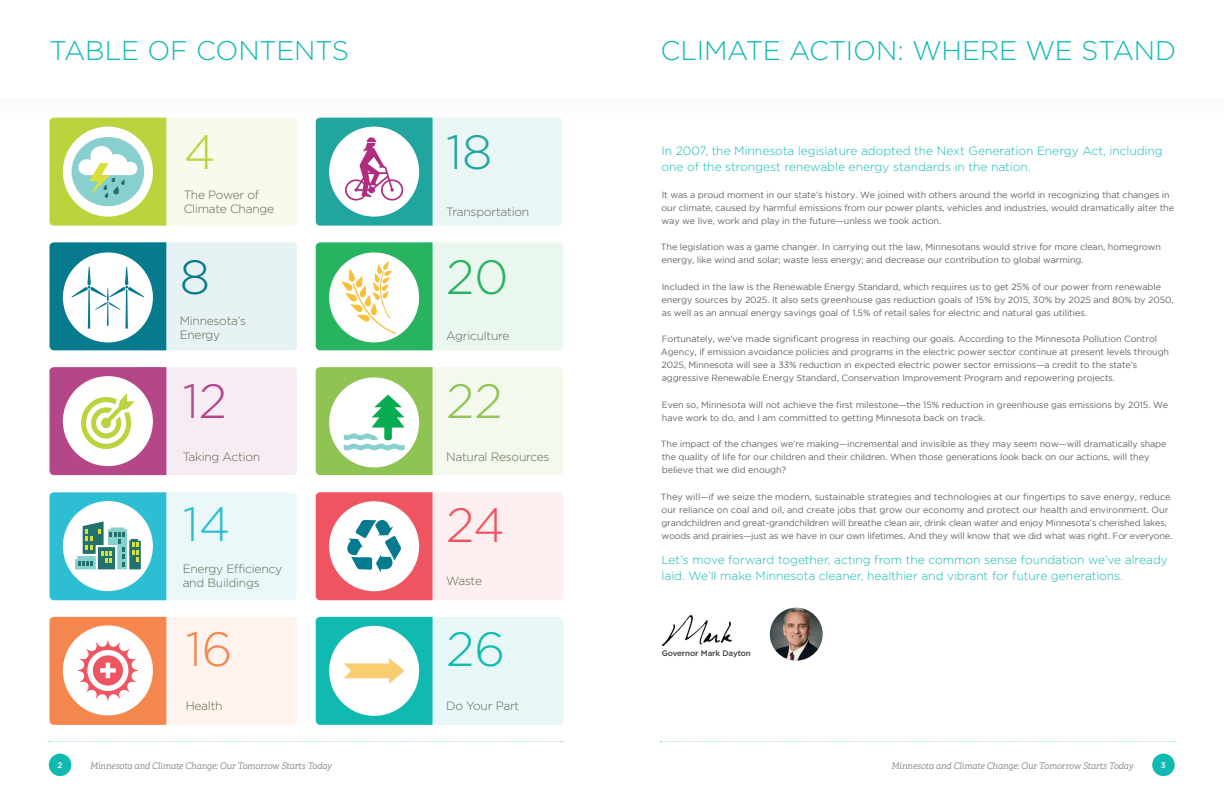
<style>
.page{position:relative;width:1224px;height:792px;background:#fff}
.page>*{position:absolute;margin:0;border:0;box-sizing:border-box;transform-origin:0 0}
.t1{font:300 48px "Gotham";color:#b54687}
.t2{font:300 48px "Gotham";color:#27b35f}
.t3{font:300 48px "Gotham";color:#20a69e}
.t4{font:300 48px "Gotham";color:#8fc353}
.t5{font:300 48px "Gotham";color:#ef5561}
.t6{font:300 48px "Gotham";color:#10bab1}
.t7{font:300 48px "Gotham";color:#f5864d}
.t8{font:300 48px "Gotham";color:#2dbed3}
.t9{font:300 48px "Gotham";color:#bbd33d}
.t10{font:300 48px "Gotham";color:#067b8d}
.t11{font:300 27px "Gotham";letter-spacing:-.01em;color:#10bab1}
.t12{font:300 12px/16px "Gotham";letter-spacing:-.005em;color:#10bab1}
.t13{font:300 12px/14px "Gotham";letter-spacing:-.02em;color:#5d684d}
.t14{font:9px/13px "Gotham";letter-spacing:-.01em;color:#636366}
.t15{font:italic 300 9px "Adelle";letter-spacing:-.01em;color:#76787b}
.t16{font:500 8px "Gotham";letter-spacing:-.01em;color:#3e3e3f}
.t17{font:500 8px "Gotham";color:#fff}
</style>
<div class="page">
<div style="left:417px;top:242px;width:146px;height:108px;background:#e9f7ef;border-radius:4px"></div>
<div style="left:135px;top:118px;width:162px;height:108px;background:#f8faeb;border-radius:4px"></div>
<div style="left:359px;top:118px;width:203px;height:108px;background:#e9f6f5;border-radius:4px"></div>
<div style="left:138px;top:242px;width:159px;height:108px;background:#e6f2f3;border-radius:4px"></div>
<div style="left:135px;top:367px;width:162px;height:108px;background:#f7ecf3;border-radius:4px"></div>
<div style="left:382px;top:367px;width:181px;height:108px;background:#f4f9ee;border-radius:4px"></div>
<div style="left:422px;top:492px;width:141px;height:108px;background:#fdeeef;border-radius:4px"></div>
<div style="left:422px;top:617px;width:141px;height:108px;background:#e7f8f7;border-radius:4px"></div>
<div style="left:1152px;top:754px;width:23px;height:22px;background:#10bab1;border-radius:50%"></div>
<svg style="left:660px;top:741px;width:515px;height:1px"></svg>
<svg style="left:48px;top:741px;width:515px;height:1px"></svg>
<div style="left:49px;top:754px;width:22px;height:22px;background:#10bab1;border-radius:50%"></div>
<svg style="left:50px;top:118px;width:116px;height:108px"></svg>
<svg style="left:50px;top:367px;width:116px;height:108px"></svg>
<div style="left:138px;top:617px;width:159px;height:108px;background:#fef3ed;border-radius:4px"></div>
<svg style="left:50px;top:617px;width:116px;height:108px"></svg>
<div style="left:0;top:98px;width:612px;height:19px;background:#fbfbfb"></div>
<div style="left:612px;top:98px;width:612px;height:19px;background:#fbfbfb"></div>
<svg style="left:50px;top:242px;width:116px;height:108px"></svg>
<svg style="left:316px;top:492px;width:117px;height:108px"></svg>
<svg style="left:316px;top:617px;width:117px;height:108px"></svg>
<img style="left:770px;top:608px;width:53px;height:53px;border-radius:26px">
<svg style="left:316px;top:367px;width:117px;height:108px"></svg>
<svg style="left:316px;top:242px;width:117px;height:108px"></svg>
<img style="left:662px;top:615px;width:70px;height:31px">
<div style="left:153px;top:492px;width:143px;height:108px;background:#eaf8fa;border-radius:4px"></div>
<svg style="left:50px;top:492px;width:116px;height:108px"></svg>
<svg style="left:316px;top:118px;width:117px;height:108px;background:#8bc2c5"></svg>
<p class="t11" style="left:50px;top:35px;width:301px">TABLE OF CONTENTS</p>
<p class="t11" style="left:660px;top:35px;width:517px">CLIMATE ACTION: WHERE WE STAND</p>
<p class="t9" style="left:184px;top:126px;width:33px">4</p>
<p class="t13" style="left:184px;top:187px;width:92px">The Power of<br>Climate Change</p>
<p class="t10" style="left:180px;top:250px;width:32px">8</p>
<p class="t13" style="left:180px;top:314px;width:68px">Minnesota’s<br>Energy</p>
<p class="t1" style="left:183px;top:375px;width:46px">12</p>
<p class="t13" style="left:183px;top:450px;width:79px">Taking Action</p>
<p class="t8" style="left:183px;top:498px;width:49px">14</p>
<p class="t13" style="left:183px;top:561px;width:101px">Energy Efficiency and Buildings</p>
<p class="t3" style="left:446px;top:126px;width:48px">18</p>
<p class="t13" style="left:446px;top:204px;width:85px">Transportation</p>
<p class="t2" style="left:446px;top:250px;width:64px">20</p>
<p class="t13" style="left:446px;top:329px;width:65px">Agriculture</p>
<p class="t4" style="left:446px;top:375px;width:58px">22</p>
<p class="t13" style="left:446px;top:450px;width:105px">Natural Resources</p>
<p class="t5" style="left:446px;top:498px;width:60px">24</p>
<p class="t13" style="left:446px;top:574px;width:37px">Waste</p>
<p class="t12" style="left:661px;top:143px;width:503px">In 2007, the Minnesota legislature adopted the Next Generation Energy Act, including one of the strongest renewable energy standards in the nation.</p>
<p class="t14" style="left:662px;top:188px;width:514px">It was a proud moment in our state’s history. We joined with others around the world in recognizing that changes in our climate, caused by harmful emissions from our power plants, vehicles and industries, would dramatically alter the way we live, work and play in the future—unless we took action.</p>
<p class="t14" style="left:661px;top:241px;width:502px">The legislation was a game changer. In carrying out the law, Minnesotans would strive for more clean, homegrown energy, like wind and solar; waste less energy; and decrease our contribution to global warming.</p>
<p class="t14" style="left:662px;top:280px;width:514px">Included in the law is the Renewable Energy Standard, which requires us to get 25% of our power from renewable energy sources by 2025. It also sets greenhouse gas reduction goals of 15% by 2015, 30% by 2025 and 80% by 2050, as well as an annual energy savings goal of 1.5% of retail sales for electric and natural gas utilities.</p>
<p class="t14" style="left:661px;top:333px;width:510px">Fortunately, we’ve made significant progress in reaching our goals. According to the Minnesota Pollution Control Agency, if emission avoidance policies and programs in the electric power sector continue at present levels through 2025, Minnesota will see a 33% reduction in expected electric power sector emissions—a credit to the state’s aggressive Renewable Energy Standard, Conservation Improvement Program and repowering projects.</p>
<p class="t14" style="left:662px;top:398px;width:508px">Even so, Minnesota will not achieve the first milestone—the 15% reduction in greenhouse gas emissions by 2015. We have work to do, and I am committed to getting Minnesota back on track.</p>
<p class="t14" style="left:661px;top:438px;width:507px">The impact of the changes we’re making—incremental and invisible as they may seem now—will dramatically shape the quality of life for our children and their children. When those generations look back on our actions, will they believe that we did enough?</p>
<p class="t14" style="left:661px;top:490px;width:513px">They will—if we seize the modern, sustainable strategies and technologies at our fingertips to save energy, reduce our reliance on coal and oil, and create jobs that grow our economy and protect our health and environment. Our grandchildren and great-grandchildren will breathe clean air, drink clean water and enjoy Minnesota’s cherished lakes, woods and prairies—just as we have in our own lifetimes. And they will know that we did what was right. For everyone.</p>
<p class="t12" style="left:661px;top:551px;width:508px">Let’s move forward together, acting from the common sense foundation we’ve already laid. We’ll make Minnesota cleaner, healthier and vibrant for future generations.</p>
<p class="t7" style="left:186px;top:623px;width:48px">16</p>
<p class="t13" style="left:186px;top:699px;width:38px">Health</p>
<p class="t6" style="left:446px;top:623px;width:61px">26</p>
<p class="t13" style="left:446px;top:699px;width:75px">Do Your Part</p>
<p class="t16" style="left:662px;top:648px;width:91px">Governor Mark Dayton</p>
<p class="t17" style="left:58px;top:760px;width:6px">2</p>
<p class="t15" style="left:90px;top:760px;width:244px">Minnesota and Climate Change: Our Tomorrow Starts Today</p>
<p class="t15" style="left:891px;top:760px;width:244px">Minnesota and Climate Change: Our Tomorrow Starts Today</p>
<p class="t17" style="left:1161px;top:760px;width:6px">3</p>
</div>
